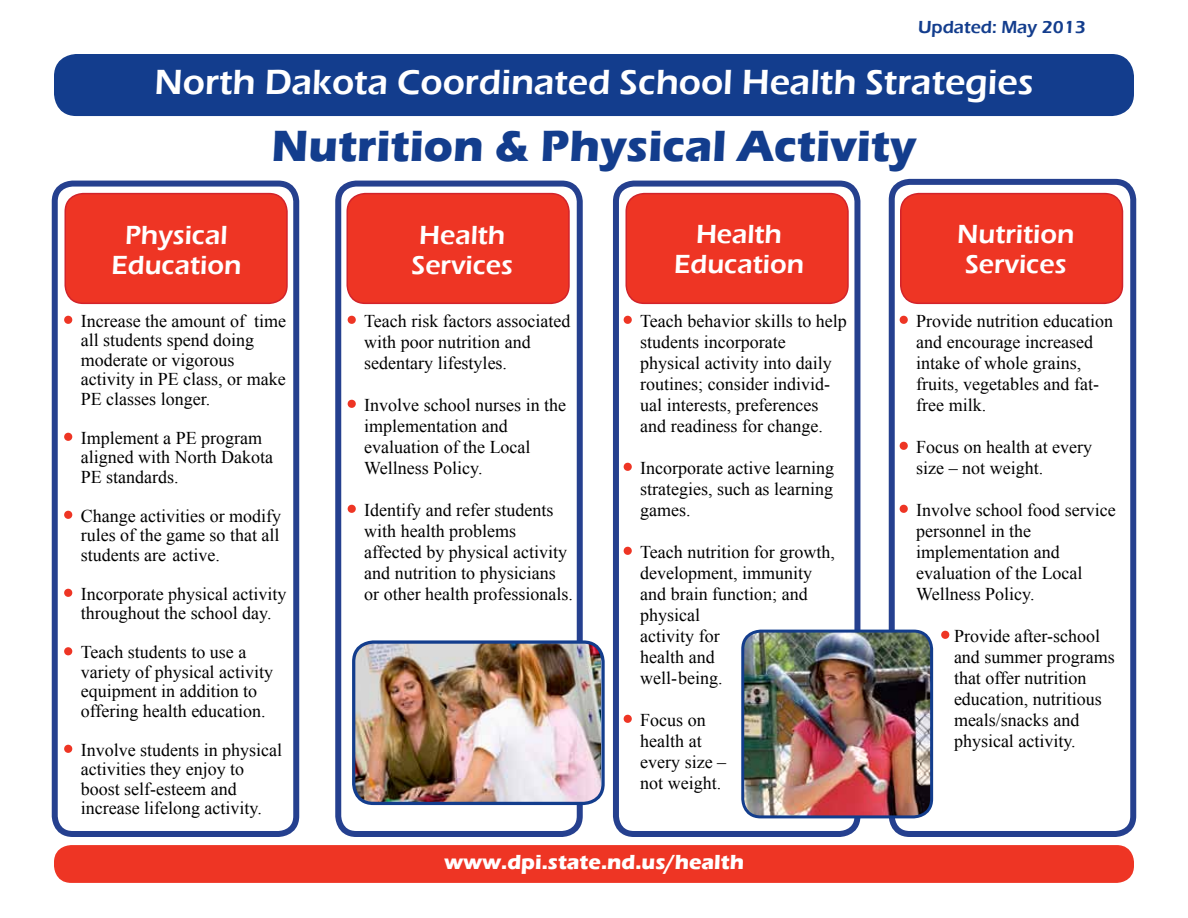
<style>
.page{position:relative;width:1188px;height:918px;background:#fff}
.page>*{position:absolute;margin:0;border:0;box-sizing:border-box;transform-origin:0 0}
.t1{font:700 45px "Eras ITC";color:#133d8d}
.t2{font:600 36px "Eras ITC";color:#fff}
.t3{font:600 27px/30px "Eras ITC";color:#fff;text-align:center}
.t4{font:700 21px "Eras ITC";color:#fff}
.t5{font:18px/21px "Times New Roman";color:#000}
.t6{font:600 18px "Eras ITC";color:#133d8d}
.s1{font-size:21px;color:#ee3524}
</style>
<div class="page">
<div style="left:55px;top:55px;width:1078px;height:60px;background:#133d8d;border-radius:22px"></div>
<div style="left:54px;top:54px;width:1080px;height:62px;border:2px solid #133d8d;border-radius:22px"></div>
<div style="left:52px;top:181px;width:247px;height:656px;border:6px solid #25408f;border-radius:18px"></div>
<div style="left:335px;top:181px;width:248px;height:656px;border:6px solid #25408f;border-radius:18px"></div>
<div style="left:613px;top:181px;width:247px;height:656px;border:6px solid #25408f;border-radius:18px"></div>
<div style="left:889px;top:179px;width:247px;height:658px;border:6px solid #25408f;border-radius:18px"></div>
<svg style="left:270px;top:54px;width:214px;height:206px"></svg>
<div style="left:55px;top:846px;width:1078px;height:36px;background:#ee3524;border-radius:16px"></div>
<div style="left:54px;top:845px;width:1080px;height:38px;border:2px solid #ee3524;border-radius:16px"></div>
<svg style="left:64px;top:315px;width:9px;height:9px"></svg>
<svg style="left:64px;top:432px;width:9px;height:9px"></svg>
<svg style="left:64px;top:510px;width:9px;height:9px"></svg>
<svg style="left:64px;top:588px;width:9px;height:9px"></svg>
<svg style="left:64px;top:647px;width:9px;height:9px"></svg>
<svg style="left:64px;top:744px;width:9px;height:9px"></svg>
<svg style="left:347px;top:315px;width:9px;height:9px"></svg>
<svg style="left:347px;top:399px;width:9px;height:9px"></svg>
<svg style="left:347px;top:504px;width:9px;height:9px"></svg>
<svg style="left:623px;top:462px;width:9px;height:9px"></svg>
<svg style="left:623px;top:546px;width:9px;height:9px"></svg>
<svg style="left:623px;top:714px;width:9px;height:9px"></svg>
<svg style="left:493px;top:54px;width:429px;height:351px"></svg>
<svg style="left:899px;top:441px;width:9px;height:9px"></svg>
<svg style="left:899px;top:504px;width:9px;height:9px"></svg>
<svg style="left:941px;top:630px;width:9px;height:9px"></svg>
<div style="left:65px;top:194px;width:222px;height:109px;background:#ee3524;border-radius:18px"></div>
<div style="left:64px;top:193px;width:224px;height:111px;border:2px solid #d2232a;border-radius:18px"></div>
<div style="left:347px;top:194px;width:222px;height:109px;background:#ee3524;border-radius:18px"></div>
<div style="left:346px;top:193px;width:224px;height:111px;border:2px solid #d2232a;border-radius:18px"></div>
<div style="left:626px;top:194px;width:222px;height:109px;background:#ee3524;border-radius:18px"></div>
<div style="left:626px;top:193px;width:223px;height:111px;border:2px solid #d2232a;border-radius:18px"></div>
<div style="left:901px;top:194px;width:221px;height:109px;background:#ee3524;border-radius:18px"></div>
<div style="left:900px;top:193px;width:223px;height:111px;border:2px solid #d2232a;border-radius:18px"></div>
<img style="left:356px;top:644px;width:245px;height:159px">
<div style="left:352px;top:640px;width:253px;height:165px;border:3px solid #133d8d;border-radius:20px"></div>
<img style="left:743px;top:631px;width:189px;height:186px">
<div style="left:741px;top:630px;width:192px;height:188px;border:3px solid #133d8d;border-radius:18px"></div>
<p class="t6" style="left:918px;top:17px;width:169px">Updated: May 2013</p>
<h2 class="t2" style="left:155px;top:62px;width:880px">North Dakota Coordinated School Health Strategies</h2>
<h1 class="t1" style="left:272px;top:120px;width:646px">Nutrition &amp; Physical Activity</h1>
<h3 class="t3" style="left:111px;top:220px;width:131px">Physical<br>Education</h3>
<h3 class="t3" style="left:412px;top:220px;width:103px;text-align:left">Health<br>Services</h3>
<h3 class="t3" style="left:674px;top:219px;width:131px">Health<br>Education</h3>
<h3 class="t3" style="left:957px;top:219px;width:119px;text-align:left">Nutrition<br>Services</h3>
<p class="t5" style="left:81px;top:311px;width:207px;line-height:19.5px;text-indent:-16px"><span class="s1">•</span> Increase the amount of time all students spend doing moderate or vigorous activity in PE class, or make<br>PE classes longer.</p>
<p class="t5" style="left:81px;top:428px;width:194px;line-height:19.5px;text-indent:-16px"><span class="s1">•</span> Implement a PE program aligned with North Dakota<br>PE standards.</p>
<p class="t5" style="left:81px;top:506px;width:202px;line-height:19.5px;text-align:justify;text-indent:-16px"><span class="s1">•</span> Change activities or modify rules of the game so that all students are active.</p>
<p class="t5" style="left:64px;top:584px;width:224px;line-height:19.5px;text-align:center"><span class="s1">•</span> Incorporate physical activity throughout the school day.</p>
<p class="t5" style="left:81px;top:642px;width:194px;line-height:19.5px;text-indent:-16px"><span class="s1">•</span> Teach students to use a variety of physical activity equipment in addition to offering health education.</p>
<p class="t5" style="left:81px;top:740px;width:203px;line-height:19.5px;text-indent:-16px"><span class="s1">•</span> Involve students in physical activities they enjoy to boost self-esteem and increase lifelong activity.</p>
<p class="t5" style="left:364px;top:310px;width:208px;text-indent:-16px"><span class="s1">•</span> Teach risk factors associated with poor nutrition and sedentary lifestyles.</p>
<p class="t5" style="left:364px;top:394px;width:203px;text-indent:-16px"><span class="s1">•</span> Involve school nurses in the implementation and evaluation of the Local<br>Wellness Policy.</p>
<p class="t5" style="left:364px;top:499px;width:210px;text-indent:-16px"><span class="s1">•</span> Identify and refer students with health problems affected by physical activity and nutrition to physicians or other health professionals.</p>
<p class="t5" style="left:640px;top:310px;width:208px;text-indent:-16px"><span class="s1">•</span> Teach behavior skills to help students incorporate physical activity into daily routines; consider individ&shy;ual interests, preferences and readiness for change.</p>
<p class="t5" style="left:640px;top:457px;width:195px;text-align:justify;text-indent:-16px"><span class="s1">•</span> Incorporate active learning strategies, such as learning games.</p>
<p class="t5" style="left:640px;top:541px;width:196px;text-indent:-16px"><span class="s1">•</span> Teach nutrition for growth, development, immunity and brain function; and physical<br>activity for<br>health and<br>well-being.</p>
<p class="t5" style="left:640px;top:709px;width:87px;text-indent:-16px"><span class="s1">•</span> Focus on health at every size – not weight.</p>
<p class="t4" style="left:444px;top:850px;width:301px">www.dpi.state.nd.us/health</p>
<p class="t5" style="left:916px;top:310px;width:198px;text-indent:-16px"><span class="s1">•</span> Provide nutrition education and encourage increased intake of whole grains, fruits, vegetables and fat&shy;free milk.</p>
<p class="t5" style="left:916px;top:436px;width:177px;text-indent:-16px"><span class="s1">•</span> Focus on health at every size – not weight.</p>
<p class="t5" style="left:916px;top:499px;width:201px;text-indent:-16px"><span class="s1">•</span> Involve school food service personnel in the implementation and evaluation of the Local<br>Wellness Policy.</p>
<p class="t5" style="left:954px;top:625px;width:162px;text-indent:-12px"><span class="s1">•</span> Provide after-school and summer programs that offer nutrition education, nutritious meals/snacks and physical activity.</p>
</div>
